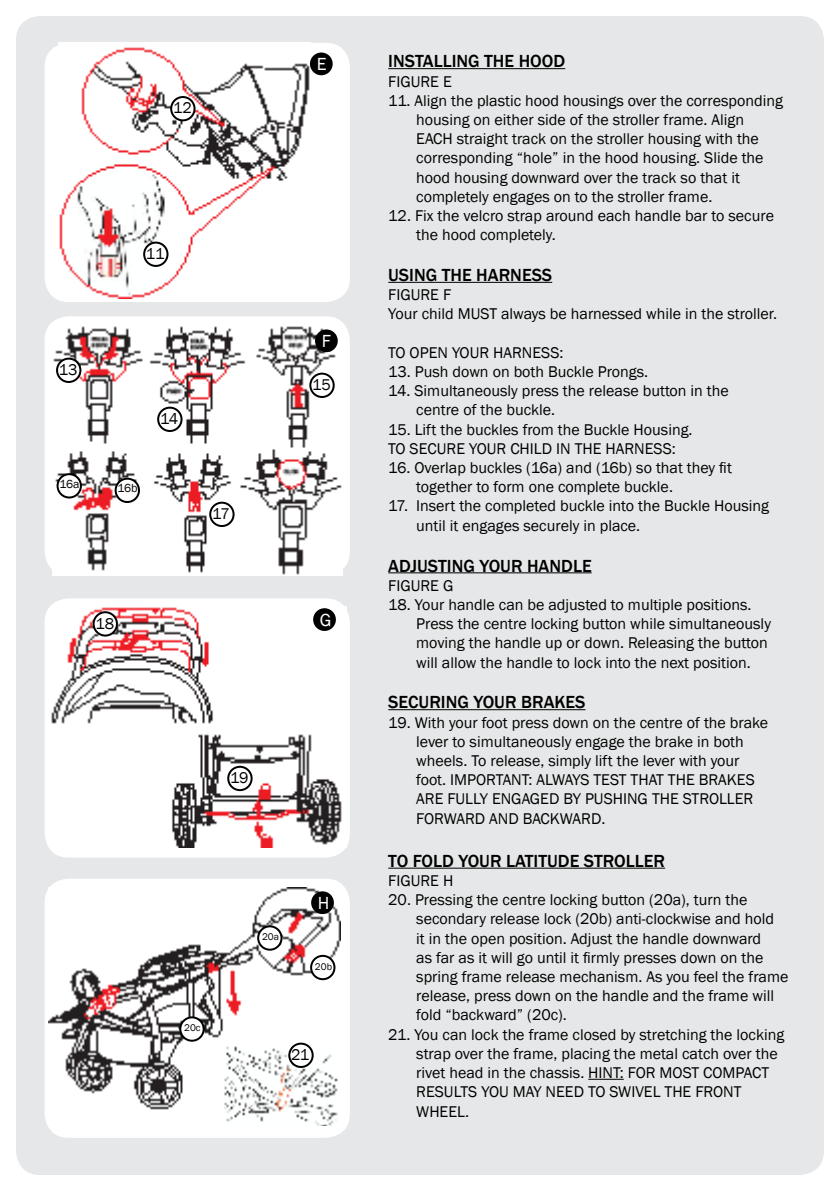
<style>
.page{position:relative;width:840px;height:1191px;background:#fff}
.page>*{position:absolute;margin:0;border:0;box-sizing:border-box;transform-origin:0 0}
.t1{font:500 18px "Franklin Gothic";color:#000}
.t2{font:18px "Franklin Gothic";color:#fff}
.t3{font:16px/19.2px "Franklin Gothic";color:#000}
.t4{font:12px "Franklin Gothic";letter-spacing:-.015em;color:#000}
.t5{font:10px "Franklin Gothic";color:#000}
</style>
<div class="page">
<div style="left:16px;top:16px;width:807px;height:1159px;background:#e6e7e8;border-radius:24px"></div>
<div style="left:45px;top:43px;width:304px;height:259px;background:#fff;border-radius:24px"></div>
<img style="left:59px;top:42px;width:251px;height:256px">
<hr style="left:388px;top:68px;width:177px;height:1px;background:#000">
<hr style="left:388px;top:282px;width:164px;height:1px;background:#000">
<hr style="left:388px;top:572px;width:203px;height:1px;background:#000">
<hr style="left:388px;top:709px;width:197px;height:1px;background:#000">
<hr style="left:388px;top:867px;width:276px;height:1px;background:#000">
<hr style="left:588px;top:1078px;width:35px;height:1px;background:#000">
<div style="left:45px;top:316px;width:304px;height:259px;background:#fff;border-radius:24px"></div>
<div style="left:45px;top:598px;width:304px;height:259px;background:#fff;border-radius:24px"></div>
<div style="left:45px;top:878px;width:304px;height:259px;background:#fff;border-radius:24px"></div>
<div style="left:310px;top:53px;width:22px;height:22px;background:#000;border-radius:50%"></div>
<img style="left:52px;top:326px;width:290px;height:249px">
<img style="left:51px;top:607px;width:295px;height:240px">
<img style="left:48px;top:887px;width:292px;height:238px">
<div style="left:144px;top:243px;width:23px;height:23px;background:#fff;border-radius:50%"></div>
<div style="left:143px;top:242px;width:25px;height:25px;border:2px solid #000;border-radius:50%"></div>
<div style="left:171px;top:97px;width:23px;height:23px;background:#fff;border-radius:50%"></div>
<div style="left:170px;top:96px;width:25px;height:25px;border:2px solid #000;border-radius:50%"></div>
<div style="left:57px;top:359px;width:23px;height:23px;background:#fff;border-radius:50%"></div>
<div style="left:56px;top:358px;width:25px;height:25px;border:2px solid #000;border-radius:50%"></div>
<div style="left:158px;top:408px;width:23px;height:23px;background:#fff;border-radius:50%"></div>
<div style="left:157px;top:407px;width:25px;height:25px;border:2px solid #000;border-radius:50%"></div>
<div style="left:310px;top:374px;width:23px;height:23px;background:#fff;border-radius:50%"></div>
<div style="left:309px;top:373px;width:25px;height:25px;border:2px solid #000;border-radius:50%"></div>
<div style="left:58px;top:474px;width:23px;height:23px;background:#fff;border-radius:50%"></div>
<div style="left:57px;top:473px;width:25px;height:25px;border:2px solid #000;border-radius:50%"></div>
<div style="left:116px;top:479px;width:23px;height:23px;background:#fff;border-radius:50%"></div>
<div style="left:115px;top:478px;width:25px;height:25px;border:2px solid #000;border-radius:50%"></div>
<div style="left:210px;top:503px;width:23px;height:23px;background:#fff;border-radius:50%"></div>
<div style="left:209px;top:502px;width:25px;height:25px;border:2px solid #000;border-radius:50%"></div>
<div style="left:94px;top:612px;width:23px;height:23px;background:#fff;border-radius:50%"></div>
<div style="left:93px;top:611px;width:25px;height:25px;border:2px solid #000;border-radius:50%"></div>
<div style="left:228px;top:767px;width:23px;height:23px;background:#fff;border-radius:50%"></div>
<div style="left:227px;top:766px;width:25px;height:25px;border:2px solid #000;border-radius:50%"></div>
<div style="left:315px;top:329px;width:22px;height:23px;background:#000;border-radius:50%"></div>
<div style="left:313px;top:608px;width:23px;height:23px;background:#000;border-radius:50%"></div>
<div style="left:311px;top:891px;width:23px;height:23px;background:#000;border-radius:50%"></div>
<div style="left:289px;top:1043px;width:23px;height:24px;background:#fff;border-radius:50%"></div>
<div style="left:288px;top:1042px;width:25px;height:26px;border:2px solid #000;border-radius:50%"></div>
<div style="left:258px;top:926px;width:23px;height:23px;background:#fff;border-radius:50%"></div>
<div style="left:257px;top:925px;width:25px;height:25px;border:2px solid #000;border-radius:50%"></div>
<div style="left:311px;top:956px;width:23px;height:23px;background:#fff;border-radius:50%"></div>
<div style="left:310px;top:955px;width:25px;height:25px;border:2px solid #000;border-radius:50%"></div>
<div style="left:180px;top:1017px;width:23px;height:23px;background:#fff;border-radius:50%"></div>
<div style="left:179px;top:1016px;width:25px;height:25px;border:2px solid #000;border-radius:50%"></div>
<p class="t3" style="left:173px;top:99px;width:20px">12</p>
<p class="t3" style="left:146px;top:244px;width:20px">11</p>
<p class="t3" style="left:59px;top:360px;width:20px">13</p>
<p class="t4" style="left:59px;top:476px;width:22px">16a</p>
<p class="t4" style="left:117px;top:481px;width:22px">16b</p>
<p class="t3" style="left:160px;top:409px;width:20px">14</p>
<p class="t3" style="left:212px;top:504px;width:19px">17</p>
<p class="t3" style="left:95px;top:614px;width:20px">18</p>
<p class="t2" style="left:316px;top:53px;width:11px">E</p>
<p class="t2" style="left:321px;top:330px;width:11px">F</p>
<p class="t3" style="left:312px;top:375px;width:20px">15</p>
<p class="t2" style="left:320px;top:608px;width:13px">G</p>
<p class="t3" style="left:230px;top:768px;width:20px">19</p>
<p class="t5" style="left:184px;top:1022px;width:18px">20c</p>
<p class="t5" style="left:262px;top:931px;width:19px">20a</p>
<p class="t2" style="left:318px;top:891px;width:13px">H</p>
<p class="t5" style="left:315px;top:960px;width:19px">20b</p>
<p class="t3" style="left:291px;top:1045px;width:20px">21</p>
<p class="t1" style="left:388px;top:50px;width:178px">INSTALLING THE HOOD</p>
<p class="t3" style="left:388px;top:72px;width:65px">FIGURE E</p>
<p class="t3" style="left:416px;top:91px;width:368px;text-indent:-28px">11. Align the plastic hood housings over the corresponding housing on either side of the stroller frame. Align EACH straight track on the stroller housing with the corresponding “hole” in the hood housing. Slide the hood housing downward over the track so that it completely engages on to the stroller frame.</p>
<p class="t3" style="left:416px;top:206px;width:359px;text-indent:-28px">12. Fix the velcro strap around each handle bar to secure the hood completely.</p>
<p class="t1" style="left:388px;top:264px;width:65px">USING THE</p>
<p class="t1" style="left:476px;top:264px;width:12px">HARNESS</p>
<p class="t3" style="left:388px;top:286px;width:390px">FIGURE F<br>Your child MUST always be harnessed while in the stroller.</p>
<p class="t3" style="left:388px;top:343px;width:177px">TO OPEN YOUR HARNESS:</p>
<p class="t3" style="left:388px;top:362px;width:261px">13. Push down on both Buckle Prongs.</p>
<p class="t3" style="left:416px;top:382px;width:314px;text-indent:-28px">14. Simultaneously press the release button in the centre of the buckle.</p>
<p class="t3" style="left:388px;top:420px;width:305px">15. Lift the buckles from the Buckle Housing.<br>TO SECURE YOUR CHILD IN THE HARNESS:</p>
<p class="t3" style="left:416px;top:458px;width:317px;text-indent:-28px">16. Overlap buckles (16a) and (16b) so that they fit together to form one complete buckle.</p>
<p class="t3" style="left:416px;top:497px;width:354px;text-indent:-28px">17. Insert the completed buckle into the Buckle Housing until it engages securely in place.</p>
<p class="t1" style="left:388px;top:554px;width:11px">ADJUST</p>
<p class="t1" style="left:446px;top:554px;width:45px">ING YOUR</p>
<p class="t1" style="left:527px;top:554px;width:12px">HANDLE</p>
<p class="t3" style="left:388px;top:576px;width:67px">FIGURE G</p>
<p class="t3" style="left:416px;top:595px;width:356px;text-indent:-28px">18. Your handle can be adjusted to multiple positions.<br>Press the centre locking button while simultaneously moving the handle up or down. Releasing the button will allow the handle to lock into the next position.</p>
<p class="t1" style="left:388px;top:691px;width:97px">SECURING YOUR</p>
<p class="t1" style="left:521px;top:691px;width:12px">BRAKES</p>
<p class="t3" style="left:416px;top:713px;width:353px;text-indent:-28px">19. With your foot press down on the centre of the brake lever to simultaneously engage the brake in both wheels. To release, simply lift the lever with your foot. important</p>
<p class="t3" style="left:528px;top:770px;width:75px">: ALWAYS test</p>
<p class="t3" style="left:630px;top:770px;width:10px">that</p>
<p class="t3" style="left:667px;top:770px;width:10px">the</p>
<p class="t3" style="left:698px;top:770px;width:10px">brakes</p>
<p class="t3" style="left:416px;top:790px;width:10px">are</p>
<p class="t3" style="left:447px;top:790px;width:9px">fully</p>
<p class="t3" style="left:491px;top:790px;width:11px">engaged</p>
<p class="t3" style="left:563px;top:790px;width:32px">by pushing</p>
<p class="t3" style="left:651px;top:790px;width:10px">the</p>
<p class="t3" style="left:682px;top:790px;width:27px">sTroller</p>
<p class="t3" style="left:416px;top:809px;width:11px">forward</p>
<p class="t3" style="left:489px;top:809px;width:11px">and</p>
<p class="t3" style="left:522px;top:809px;width:11px">backward</p>
<p class="t3" style="left:601px;top:809px;width:5px">.</p>
<p class="t1" style="left:388px;top:849px;width:162px">TO FOLD YOUR LATITUDE</p>
<p class="t1" style="left:583px;top:849px;width:83px">STROLLER</p>
<p class="t3" style="left:388px;top:871px;width:67px">FIGURE H</p>
<p class="t3" style="left:416px;top:890px;width:373px;text-indent:-28px">20. Pressing the centre locking button (20a), turn the secondary release lock (20b) anti-clockwise and hold<br>it in the open position. Adjust the handle downward<br>as far as it will go until it firmly presses down on the spring frame release mechanism. As you feel the frame release, press down on the handle and the frame will fold “backward” (20c).</p>
<p class="t3" style="left:416px;top:1025px;width:369px;text-indent:-28px">21. You can lock the frame closed by stretching the locking strap over the frame, placing the metal catch over the rivet head in the chassis. HINT: FOR MOST COMPACT RESULTS YOU MAY NEED TO SWIVEL THE FRONT WHEEL.</p>
</div>
